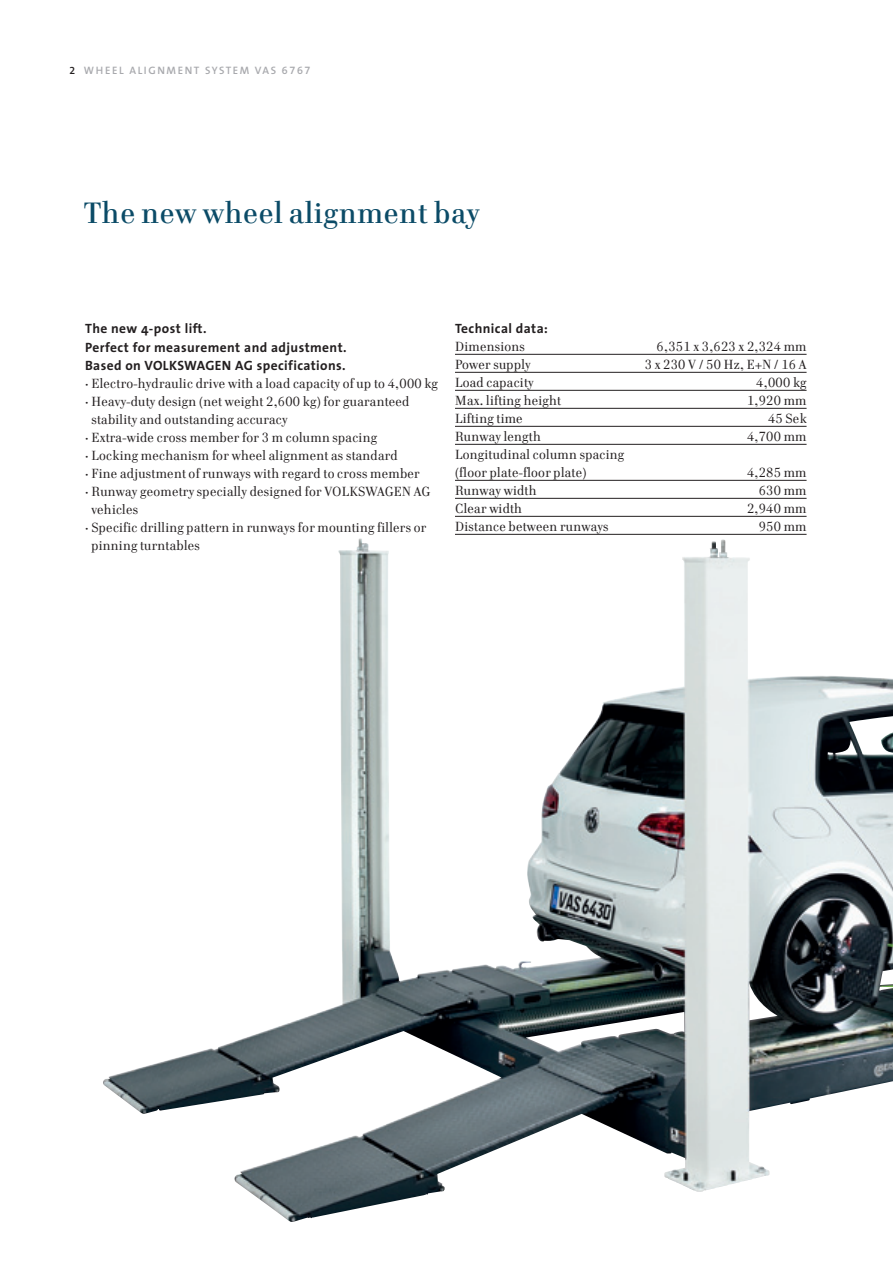
<style>
.page{position:relative;width:893px;height:1263px;background:#fff}
.page>*{position:absolute;margin:0;border:0;box-sizing:border-box;transform-origin:0 0}
.Headline_Innen{font:500 30px "Cellini TF";letter-spacing:.025em;color:#0b4b67}
.Fließtext_Linien{font:13.5px/18px "Cellini TF";letter-spacing:.02em;color:#231f20}
.Fließtext_head{font:700 13.5px "The Sans";letter-spacing:.03em;color:#231f20}
.Fließtext_Linien-2{font:13.5px "Cellini TF";letter-spacing:.115em;color:#231f20}
.Pagina{font:600 10.8px "The Sans";letter-spacing:.15em;color:#a8a9ad}
.s1{font-family:"The Sans Semi Bold Expert";font-weight:400;font-size:10.5px;color:#231f20}
.s2{font-family:"The Sans Semi Bold Expert";font-weight:400}
.s3{font-size:9px}
</style>
<div class="page">
<img style="left:103px;top:538px;width:790px;height:684px">
<hr style="left:455px;top:354px;width:352px;height:1px;background:#231f20">
<hr style="left:455px;top:372px;width:352px;height:1px;background:#231f20">
<hr style="left:455px;top:390px;width:352px;height:1px;background:#231f20">
<hr style="left:455px;top:408px;width:352px;height:1px;background:#231f20">
<hr style="left:455px;top:426px;width:352px;height:1px;background:#231f20">
<hr style="left:455px;top:444px;width:352px;height:1px;background:#231f20">
<hr style="left:455px;top:480px;width:352px;height:1px;background:#231f20">
<hr style="left:455px;top:498px;width:352px;height:1px;background:#231f20">
<hr style="left:455px;top:516px;width:352px;height:1px;background:#231f20">
<hr style="left:455px;top:534px;width:352px;height:1px;background:#231f20">
<p class="Pagina" style="left:69px;top:61px;width:242px"><span class="s1">2</span> WHEEL ALIGNMENT SYSTEM VAS <span class="s2">6767</span></p>
<p class="Headline_Innen" style="left:84px;top:195px;width:397px">The new wheel alignment bay</p>
<p class="Fließtext_head" style="left:85px;top:317px;width:123px">The new 4-post lift.</p>
<p class="Fließtext_head" style="left:85px;top:336px;width:263px">Perfect for measurement and adjustment.</p>
<p class="Fließtext_head" style="left:85px;top:355px;width:262px">Based on VOLKSWAGEN AG specifications.</p>
<p class="Fließtext_Linien" style="left:85px;top:375px;width:354px"><span class="s3">•</span> Electro-hydraulic drive with a load capacity of up to 4,000 kg</p>
<p class="Fließtext_Linien" style="left:91px;top:393px;width:319px;text-indent:-6px"><span class="s3">•</span> Heavy-duty design (net weight 2,600 kg) for guaranteed stability and outstanding accuracy</p>
<p class="Fließtext_Linien" style="left:85px;top:429px;width:293px"><span class="s3">•</span> Extra-wide cross member for 3 m column spacing</p>
<p class="Fließtext_Linien" style="left:85px;top:447px;width:314px"><span class="s3">•</span> Locking mechanism for wheel alignment as standard</p>
<p class="Fließtext_Linien" style="left:85px;top:465px;width:336px"><span class="s3">•</span> Fine adjustment of runways with regard to cross member</p>
<p class="Fließtext_Linien" style="left:91px;top:483px;width:340px;text-indent:-6px"><span class="s3">•</span> Runway geometry specially designed for VOLKSWAGEN AG vehicles</p>
<p class="Fließtext_Linien" style="left:91px;top:519px;width:337px;text-indent:-6px"><span class="s3">•</span> Specific drilling pattern in runways for mounting fillers or pinning turntables</p>
<p class="Fließtext_head" style="left:455px;top:317px;width:94px">Technical data:</p>
<p class="Fließtext_Linien" style="left:455px;top:337px;width:72px">Dimensions</p>
<p class="Fließtext_Linien" style="left:657px;top:337px;width:151px">6,351 x 3,623 x 2,324 mm</p>
<p class="Fließtext_Linien" style="left:455px;top:355px;width:77px">Power supply</p>
<p class="Fließtext_Linien-2" style="left:645px;top:356px;width:163px">3x230V/50Hz,E+N/16A</p>
<p class="Fließtext_Linien" style="left:455px;top:373px;width:80px">Load capacity</p>
<p class="Fließtext_Linien" style="left:756px;top:373px;width:52px">4,000 kg</p>
<p class="Fließtext_Linien" style="left:455px;top:391px;width:108px">Max. lifting height</p>
<p class="Fließtext_Linien" style="left:747px;top:391px;width:61px">1,920 mm</p>
<p class="Fließtext_Linien" style="left:455px;top:409px;width:69px">Lifting time</p>
<p class="Fließtext_Linien" style="left:768px;top:409px;width:40px">45 Sek</p>
<p class="Fließtext_Linien" style="left:455px;top:427px;width:87px">Runway length</p>
<p class="Fließtext_Linien" style="left:747px;top:427px;width:61px">4,700 mm</p>
<p class="Fließtext_Linien" style="left:455px;top:445px;width:171px">Longitudinal column spacing (floor plate-floor plate)</p>
<p class="Fließtext_Linien" style="left:747px;top:463px;width:61px">4,285 mm</p>
<p class="Fließtext_Linien" style="left:455px;top:481px;width:83px">Runway width</p>
<p class="Fließtext_Linien" style="left:759px;top:481px;width:49px">630 mm</p>
<p class="Fließtext_Linien" style="left:455px;top:499px;width:69px">Clear width</p>
<p class="Fließtext_Linien" style="left:747px;top:499px;width:61px">2,940 mm</p>
<p class="Fließtext_Linien" style="left:455px;top:517px;width:155px">Distance between runways</p>
<p class="Fließtext_Linien" style="left:759px;top:517px;width:49px">950 mm</p>
</div>
